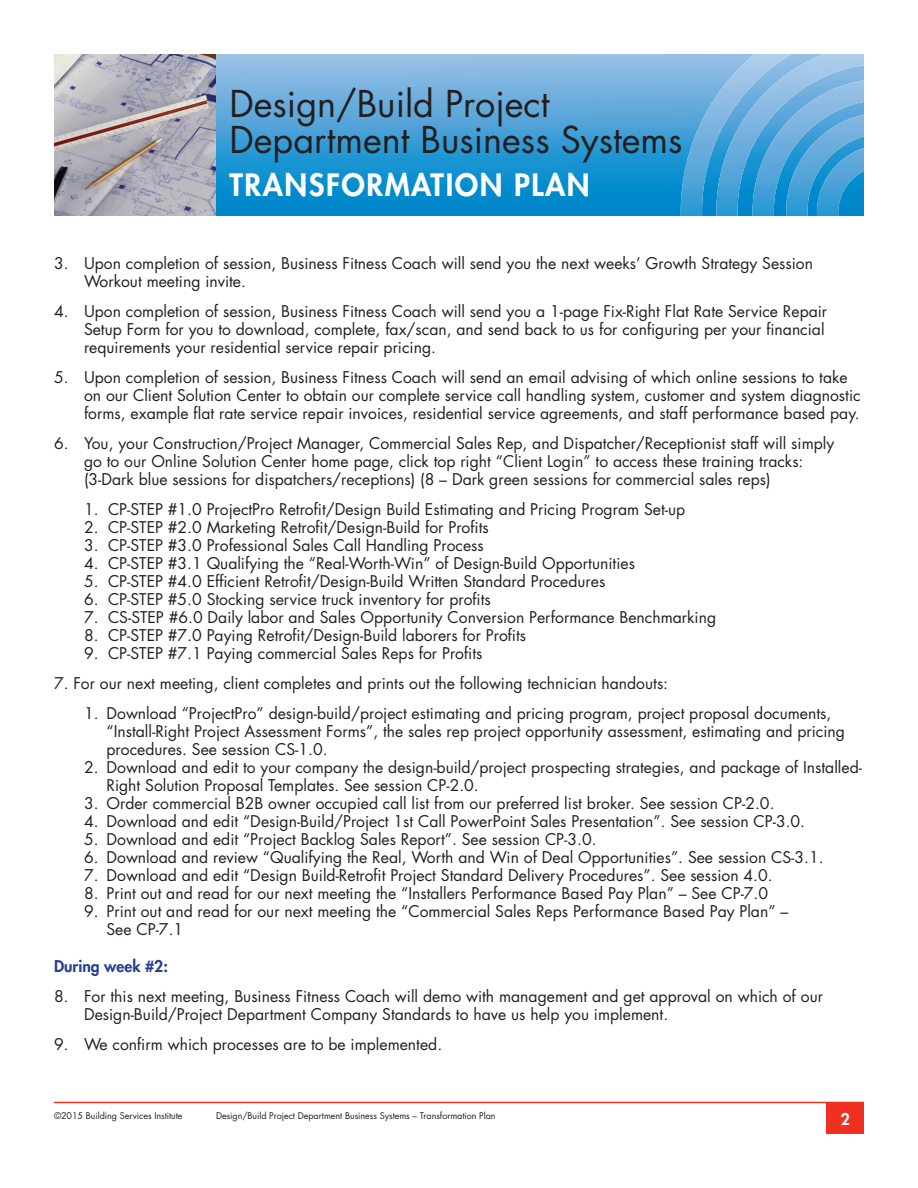
<style>
.page{position:relative;width:918px;height:1188px;background:#fff}
.page>*{position:absolute;margin:0;border:0;box-sizing:border-box;transform-origin:0 0}
.t1{font:36px/36px "Futura";color:#231f20}
.t2{font:800 30px "Futura";letter-spacing:.05em;color:#fff}
.t3{font:15.75px/18px "Futura";color:#231f20}
.t4{font:800 15.75px "Futura";color:#253f8e}
.t5{font:800 15.75px "Futura";color:#fff}
.t6{font:9px "Futura";letter-spacing:-.005em;color:#231f20}
</style>
<div class="page">
<svg style="left:216px;top:54px;width:465px;height:162px;background:#42a0d7"></svg>
<svg style="left:681px;top:54px;width:183px;height:162px;background:#5eaadb"></svg>
<img style="left:54px;top:54px;width:162px;height:162px">
<hr style="left:54px;top:1102px;width:810px;height:1px;background:#ef3122">
<div style="left:826px;top:1102px;width:38px;height:32px;background:#ef3122"></div>
<h1 class="t1" style="left:230px;top:85px;width:455px">Design/Build Project<br>Department Business Systems</h1>
<h2 class="t2" style="left:230px;top:165px;width:339px">TRANSFORMATION Plan</h2>
<p class="t3" style="left:84px;top:254px;width:731px;text-indent:-30px">3. Upon completion of session, Business Fitness Coach will send you the next weeks’ Growth Strategy Session<br>Workout meeting invite.</p>
<p class="t3" style="left:84px;top:302px;width:745px;text-indent:-30px">4. Upon completion of session, Business Fitness Coach will send you a 1-page Fix-Right Flat Rate Service Repair<br>Setup Form for you to download, complete, fax/scan, and send back to us for configuring per your financial requirements your residential service repair pricing.</p>
<p class="t3" style="left:84px;top:368px;width:778px;text-indent:-30px">5. Upon completion of session, Business Fitness Coach will send an email advising of which online sessions to take on our Client Solution Center to obtain our complete service call handling system, customer and system diagnostic forms, example flat rate service repair invoices, residential service agreements, and staff performance based pay.</p>
<p class="t3" style="left:84px;top:434px;width:752px;text-indent:-30px">6. You, your Construction/Project Manager, Commercial Sales Rep, and Dispatcher/Receptionist staff will simply go to our Online Solution Center home page, click top right “Client Login” to access these training tracks: (3-Dark blue sessions for dispatchers/receptions) (8 – Dark green sessions for commercial sales reps)</p>
<p class="t3" style="left:84px;top:500px;width:603px">1. CP-STEP #1.0 ProjectPro Retrofit/Design Build Estimating and Pricing Program Set-up</p>
<p class="t3" style="left:84px;top:518px;width:406px">2. CP-STEP #2.0 Marketing Retrofit/Design-Build for Profits</p>
<p class="t3" style="left:84px;top:536px;width:401px">3. CP-STEP #3.0 Professional Sales Call Handling Process</p>
<p class="t3" style="left:84px;top:554px;width:552px">4. CP-STEP #3.1 Qualifying the “Real-Worth-Win” of Design-Build Opportunities</p>
<p class="t3" style="left:84px;top:572px;width:523px">5. CP-STEP #4.0 Efficient Retrofit/Design-Build Written Standard Procedures</p>
<p class="t3" style="left:84px;top:590px;width:408px">6. CP-STEP #5.0 Stocking service truck inventory for profits</p>
<p class="t3" style="left:84px;top:608px;width:634px">7. CS-STEP #6.0 Daily labor and Sales Opportunity Conversion Performance Benchmarking</p>
<p class="t3" style="left:84px;top:626px;width:444px">8. CP-STEP #7.0 Paying Retrofit/Design-Build laborers for Profits</p>
<p class="t3" style="left:84px;top:644px;width:400px">9. CP-STEP #7.1 Paying commercial Sales Reps for Profits</p>
<p class="t3" style="left:54px;top:674px;width:616px">7. For our next meeting, client completes and prints out the following technician handouts:</p>
<p class="t3" style="left:106px;top:704px;width:740px;text-indent:-22px">1. Download “ProjectPro” design-build/project estimating and pricing program, project proposal documents, “Install-Right Project Assessment Forms”, the sales rep project opportunity assessment, estimating and pricing procedures. See session CS-1.0.</p>
<p class="t3" style="left:106px;top:758px;width:757px;text-indent:-22px">2. Download and edit to your company the design-build/project prospecting strategies, and package of Installed-<br>Right Solution Proposal Templates. See session CP-2.0.</p>
<p class="t3" style="left:84px;top:794px;width:692px">3. Order commercial B2B owner occupied call list from our preferred list broker. See session CP-2.0.</p>
<p class="t3" style="left:84px;top:812px;width:723px">4. Download and edit “Design-Build/Project 1st Call PowerPoint Sales Presentation”. See session CP-3.0.</p>
<p class="t3" style="left:84px;top:830px;width:514px">5. Download and edit “Project Backlog Sales Report”. See session CP-3.0.</p>
<p class="t3" style="left:84px;top:848px;width:741px">6. Download and review “Qualifying the Real, Worth and Win of Deal Opportunities”. See session CS-3.1.</p>
<p class="t3" style="left:84px;top:866px;width:690px">7. Download and edit “Design Build-Retrofit Project Standard Delivery Procedures”. See session 4.0.</p>
<p class="t3" style="left:84px;top:884px;width:686px">8. Print out and read for our next meeting the “Installers Performance Based Pay Plan” – See CP-7.0</p>
<p class="t3" style="left:106px;top:902px;width:683px;text-indent:-22px">9. Print out and read for our next meeting the “Commercial Sales Reps Performance Based Pay Plan” –<br>See CP-7.1</p>
<p class="t4" style="left:54px;top:955px;width:115px">During week #2:</p>
<p class="t3" style="left:84px;top:987px;width:741px;text-indent:-30px">8. For this next meeting, Business Fitness Coach will demo with management and get approval on which of our<br>Design-Build/Project Department Company Standards to have us help you implement.</p>
<p class="t3" style="left:54px;top:1035px;width:390px">9. We confirm which processes are to be implemented.</p>
<p class="t6" style="left:54px;top:1109px;width:130px">©2015 Building Services Institute</p>
<p class="t6" style="left:216px;top:1109px;width:281px">Design/Build Project Department Business Systems – Transformation Plan</p>
<p class="t5" style="left:841px;top:1108px;width:11px">2</p>
</div>
